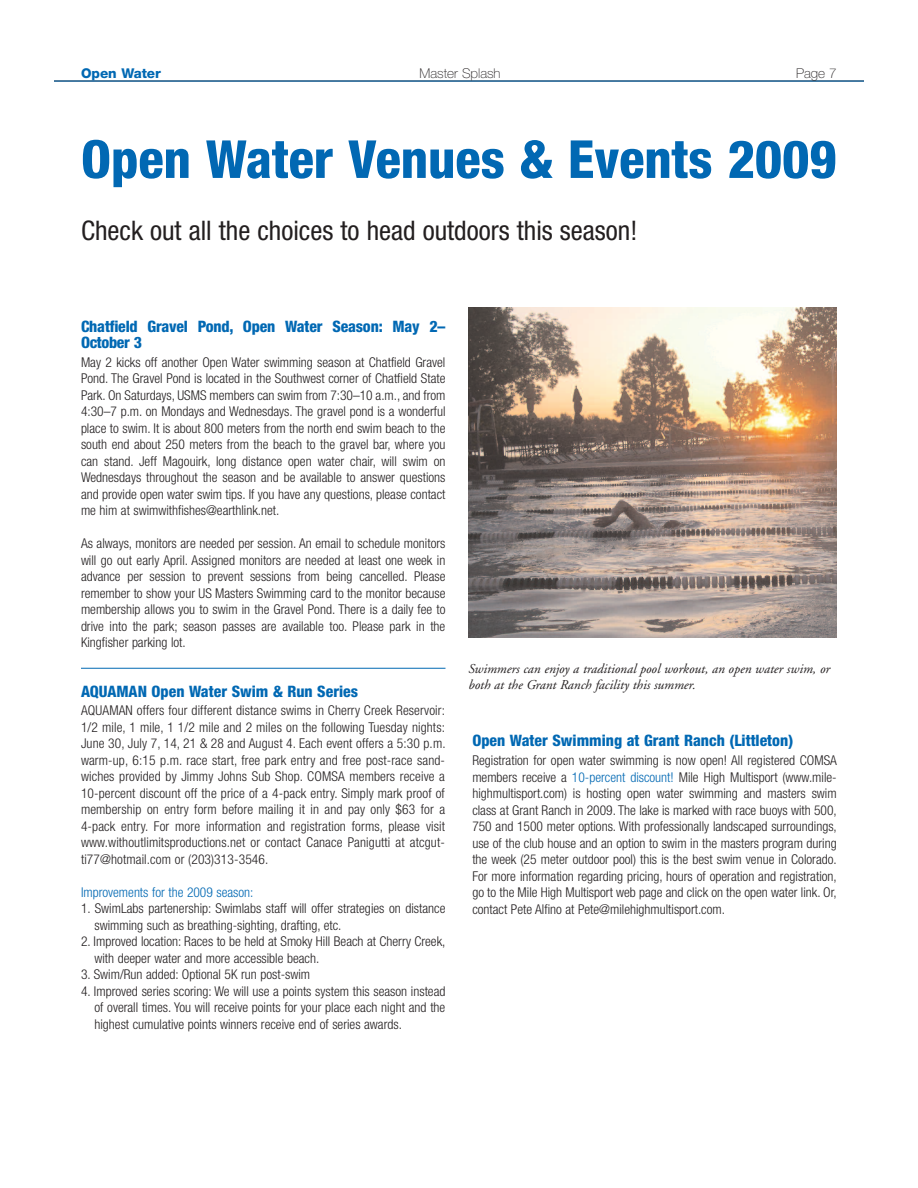
<style>
.page{position:relative;width:918px;height:1188px;background:#fff}
.page>*{position:absolute;margin:0;border:0;box-sizing:border-box;transform-origin:0 0}
.t1{font:800 condensed 52.5px "Helvetica Neue";color:#0168b3}
.t2{font:condensed 27px "Helvetica Neue";color:#231f20}
.t3{font:800 condensed 15.75px/16.5px "Helvetica Neue";color:#0168b3}
.t4{font:300 condensed 13.5px/16.5px "Helvetica Neue";color:#231f20;text-align:justify}
.t5{font:italic 13.5px/16.2px "Adobe Garamond";color:#231f20}
.t6{font:300 condensed 13.5px "Helvetica Neue";color:#0168b3}
.t7{font:100 13.5px "Helvetica Neue";color:#231f20}
.t8{font:800 13.5px "Helvetica Neue";color:#0168b3}
.s1{color:#0168b3}
</style>
<div class="page">
<hr style="left:54px;top:81px;width:810px;height:1px;background:#0168b3">
<img style="left:468px;top:308px;width:369px;height:329px">
<hr style="left:81px;top:668px;width:365px;height:1px;background:#0168b3">
<p class="t8" style="left:81px;top:68px;width:81px">Open Water</p>
<p class="t7" style="left:420px;top:68px;width:83px">Master Splash</p>
<p class="t7" style="left:796px;top:68px;width:42px">Page 7</p>
<h1 class="t1" style="left:81px;top:140px;width:757px">Open Water Venues &amp; Events 2009</h1>
<h2 class="t2" style="left:81px;top:220px;width:558px">Check out all the choices to head outdoors this season!</h2>
<p class="t3" style="left:81px;top:319px;width:366px">Chatfield Gravel Pond, Open Water Season: May 2–<br>October 3</p>
<p class="t4" style="left:81px;top:355px;width:366px">May 2 kicks off another Open Water swimming season at Chatfield Gravel Pond. The Gravel Pond is located in the Southwest corner of Chatfield State Park. On Saturdays, USMS members can swim from 7:30–10 a.m., and from 4:30–7 p.m. on Mondays and Wednesdays. The gravel pond is a wonderful place to swim. It is about 800 meters from the north end swim beach to the south end about 250 meters from the beach to the gravel bar, where you can stand. Jeff Magouirk, long distance open water chair, will swim on Wednesdays throughout the season and be available to answer questions and provide open water swim tips. If you have any questions, please contact me him at swimwithfishes@earthlink.net.</p>
<p class="t4" style="left:81px;top:536px;width:366px">As always, monitors are needed per session. An email to schedule monitors will go out early April. Assigned monitors are needed at least one week in advance per session to prevent sessions from being cancelled. Please remember to show your US Masters Swimming card to the monitor because membership allows you to swim in the Gravel Pond. There is a daily fee to drive into the park; season passes are available too. Please park in the Kingfisher parking lot.</p>
<p class="t3" style="left:81px;top:684px;width:279px">AQUAMAN Open Water Swim &amp; Run Series</p>
<p class="t4" style="left:81px;top:703px;width:366px">AQUAMAN offers four different distance swims in Cherry Creek Reservoir:<br>1/2 mile, 1 mile, 1 1/2 mile and 2 miles on the following Tuesday nights:<br>June 30, July 7, 14, 21 &amp; 28 and August 4. Each event offers a 5:30 p.m. warm-up, 6:15 p.m. race start, free park entry and free post-race sand&shy;wiches provided by Jimmy Johns Sub Shop. COMSA members receive a 10-percent discount off the price of a 4-pack entry. Simply mark proof of membership on entry form before mailing it in and pay only $63 for a 4-pack entry. For more information and registration forms, please visit www.withoutlimitsproductions.net or contact Canace Panigutti at atcgut&shy;ti77@hotmail.com or (203)313-3546.</p>
<p class="t6" style="left:81px;top:887px;width:174px">Improvements for the 2009 season:</p>
<p class="t4" style="left:95px;top:901px;width:352px;text-indent:-14px">1. SwimLabs partenership: Swimlabs staff will offer strategies on distance swimming such as breathing-sighting, drafting, etc.</p>
<p class="t4" style="left:95px;top:934px;width:352px;text-indent:-14px">2. Improved location: Races to be held at Smoky Hill Beach at Cherry Creek, with deeper water and more accessible beach.</p>
<p class="t4" style="left:81px;top:967px;width:231px">3. Swim/Run added: Optional 5K run post-swim</p>
<p class="t4" style="left:95px;top:984px;width:352px;text-indent:-14px">4. Improved series scoring: We will use a points system this season instead of overall times. You will receive points for your place each night and the highest cumulative points winners receive end of series awards.</p>
<p class="t5" style="left:468px;top:662px;width:363px">Swimmers can enjoy a traditional pool workout, an open water swim, or both at the Grant Ranch facility this summer.</p>
<p class="t3" style="left:472px;top:734px;width:322px">Open Water Swimming at Grant Ranch (Littleton)</p>
<p class="t4" style="left:472px;top:753px;width:366px">Registration for open water swimming is now open! All registered COMSA members receive a <span class="s1">10-percent discount!</span> Mile High Multisport (www.mile&shy;highmultisport.com) is hosting open water swimming and masters swim class at Grant Ranch in 2009. The lake is marked with race buoys with 500, 750 and 1500 meter options. With professionally landscaped surroundings, use of the club house and an option to swim in the masters program during the week (25 meter outdoor pool) this is the best swim venue in Colorado.<br>For more information regarding pricing, hours of operation and registration, go to the Mile High Multisport web page and click on the open water link. Or, contact Pete Alfino at Pete@milehighmultisport.com.</p>
</div>
